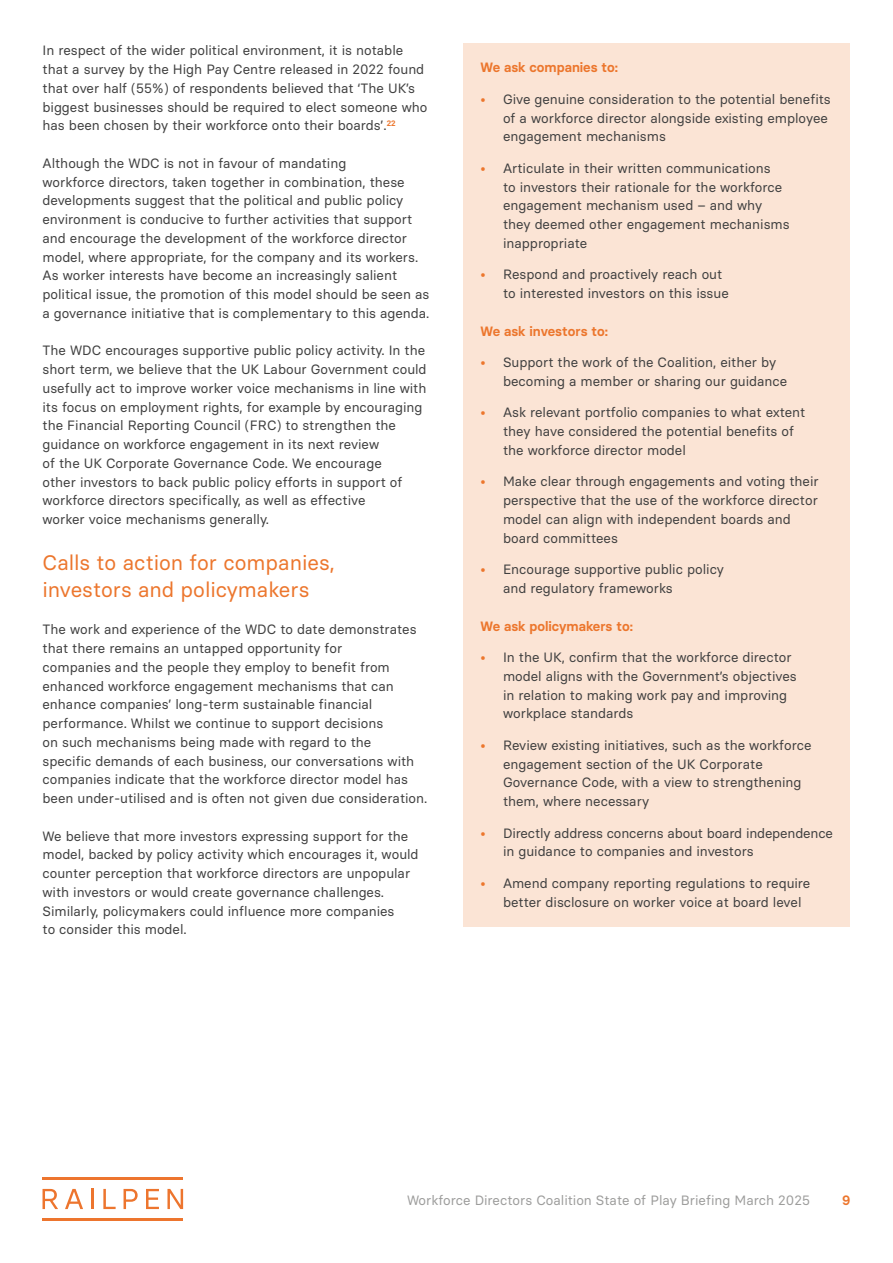
<style>
.page{position:relative;width:893px;height:1263px;background:#fff}
.page>*{position:absolute;margin:0;border:0;box-sizing:border-box;transform-origin:0 0}
.t1{font:21px/27px "Basier Square";color:#ec762d}
.t2{font:13.5px/18.8px "Basier Square";color:#404040}
.t3{font:13.5px "Basier Square";color:#9d9d9c}
.t4{font:600 13.5px "Basier Square";color:#ec762d}
.s1{color:#ec762d}
</style>
<div class="page">
<svg style="left:43px;top:1189px;width:15px;height:20px"></svg>
<svg style="left:65px;top:1189px;width:18px;height:20px"></svg>
<hr style="left:91px;top:1189px;width:3px;height:20px;background:#ed752e">
<svg style="left:103px;top:1189px;width:13px;height:20px"></svg>
<svg style="left:124px;top:1189px;width:14px;height:20px"></svg>
<hr style="left:43px;top:1218px;width:140px;height:2px;background:#ed752e">
<hr style="left:43px;top:1177px;width:140px;height:3px;background:#ed752e">
<svg style="left:146px;top:1189px;width:13px;height:20px"></svg>
<svg style="left:167px;top:1189px;width:16px;height:20px"></svg>
<div style="left:463px;top:43px;width:387px;height:883px;background:#fbe4d5"></div>
<p class="t2" style="left:43px;top:41px;width:386px">In respect of the wider political environment, it is notable that a survey by the High Pay Centre released in 2022 found that over half (55%) of respondents believed that ‘The UK’s biggest businesses should be required to elect someone who has been chosen by their workforce onto their boards’.<sup>22</sup></p>
<p class="t2" style="left:43px;top:154px;width:388px">Although the WDC is not in favour of mandating<br>workforce directors, taken together in combination, these developments suggest that the political and public policy environment is conducive to further activities that support and encourage the development of the workforce director model, where appropriate, for the company and its workers.<br>As worker interests have become an increasingly salient political issue, the promotion of this model should be seen as a governance initiative that is complementary to this agenda.</p>
<p class="t2" style="left:43px;top:341px;width:386px">The WDC encourages supportive public policy activity. In the short term, we believe that the UK Labour Government could usefully act to improve worker voice mechanisms in line with its focus on employment rights, for example by encouraging the Financial Reporting Council (FRC) to strengthen the guidance on workforce engagement in its next review<br>of the UK Corporate Governance Code. We encourage<br>other investors to back public policy efforts in support of workforce directors specifically, as well as effective<br>worker voice mechanisms generally.</p>
<h1 class="t1" style="left:43px;top:549px;width:294px">Calls to action for companies, investors and policymakers</h1>
<p class="t2" style="left:43px;top:620px;width:386px">The work and experience of the WDC to date demonstrates that there remains an untapped opportunity for<br>companies and the people they employ to benefit from enhanced workforce engagement mechanisms that can enhance companies’ long-term sustainable financial performance. Whilst we continue to support decisions<br>on such mechanisms being made with regard to the<br>specific demands of each business, our conversations with companies indicate that the workforce director model has been under-utilised and is often not given due consideration.</p>
<p class="t2" style="left:43px;top:826px;width:378px">We believe that more investors expressing support for the model, backed by policy activity which encourages it, would counter perception that workforce directors are unpopular with investors or would create governance challenges.<br>Similarly, policymakers could influence more companies<br>to consider this model.</p>
<p class="t4" style="left:480px;top:59px;width:139px">We ask companies to:</p>
<p class="t2" style="left:503px;top:90px;width:329px;text-indent:-23px"><span class="s1">•</span> Give genuine consideration to the potential benefits of a workforce director alongside existing employee engagement mechanisms</p>
<p class="t2" style="left:503px;top:159px;width:288px;text-indent:-23px"><span class="s1">•</span> Articulate in their written communications<br>to investors their rationale for the workforce engagement mechanism used – and why they deemed other engagement mechanisms inappropriate</p>
<p class="t2" style="left:503px;top:265px;width:227px;text-indent:-23px"><span class="s1">•</span> Respond and proactively reach out to interested investors on this issue</p>
<p class="t4" style="left:480px;top:322px;width:129px">We ask investors to:</p>
<p class="t2" style="left:503px;top:353px;width:286px;text-indent:-23px"><span class="s1">•</span> Support the work of the Coalition, either by becoming a member or sharing our guidance</p>
<p class="t2" style="left:503px;top:403px;width:304px;text-indent:-23px"><span class="s1">•</span> Ask relevant portfolio companies to what extent they have considered the potential benefits of the workforce director model</p>
<p class="t2" style="left:503px;top:472px;width:317px;text-indent:-23px"><span class="s1">•</span> Make clear through engagements and voting their perspective that the use of the workforce director model can align with independent boards and board committees</p>
<p class="t2" style="left:503px;top:560px;width:222px;text-indent:-23px"><span class="s1">•</span> Encourage supportive public policy and regulatory frameworks</p>
<p class="t4" style="left:480px;top:617px;width:154px">We ask policymakers to:</p>
<p class="t2" style="left:503px;top:648px;width:295px;text-indent:-23px"><span class="s1">•</span> In the UK, confirm that the workforce director model aligns with the Government’s objectives in relation to making work pay and improving workplace standards</p>
<p class="t2" style="left:503px;top:735px;width:310px;text-indent:-23px"><span class="s1">•</span> Review existing initiatives, such as the workforce engagement section of the UK Corporate Governance Code, with a view to strengthening them, where necessary</p>
<p class="t2" style="left:503px;top:823px;width:332px;text-indent:-23px"><span class="s1">•</span> Directly address concerns about board independence in guidance to companies and investors</p>
<p class="t2" style="left:503px;top:873px;width:309px;text-indent:-23px"><span class="s1">•</span> Amend company reporting regulations to require better disclosure on worker voice at board level</p>
<p class="t3" style="left:407px;top:1192px;width:404px">Workforce Directors Coalition State of Play Briefing March 2025</p>
<p class="t4" style="left:842px;top:1192px;width:10px">9</p>
</div>
